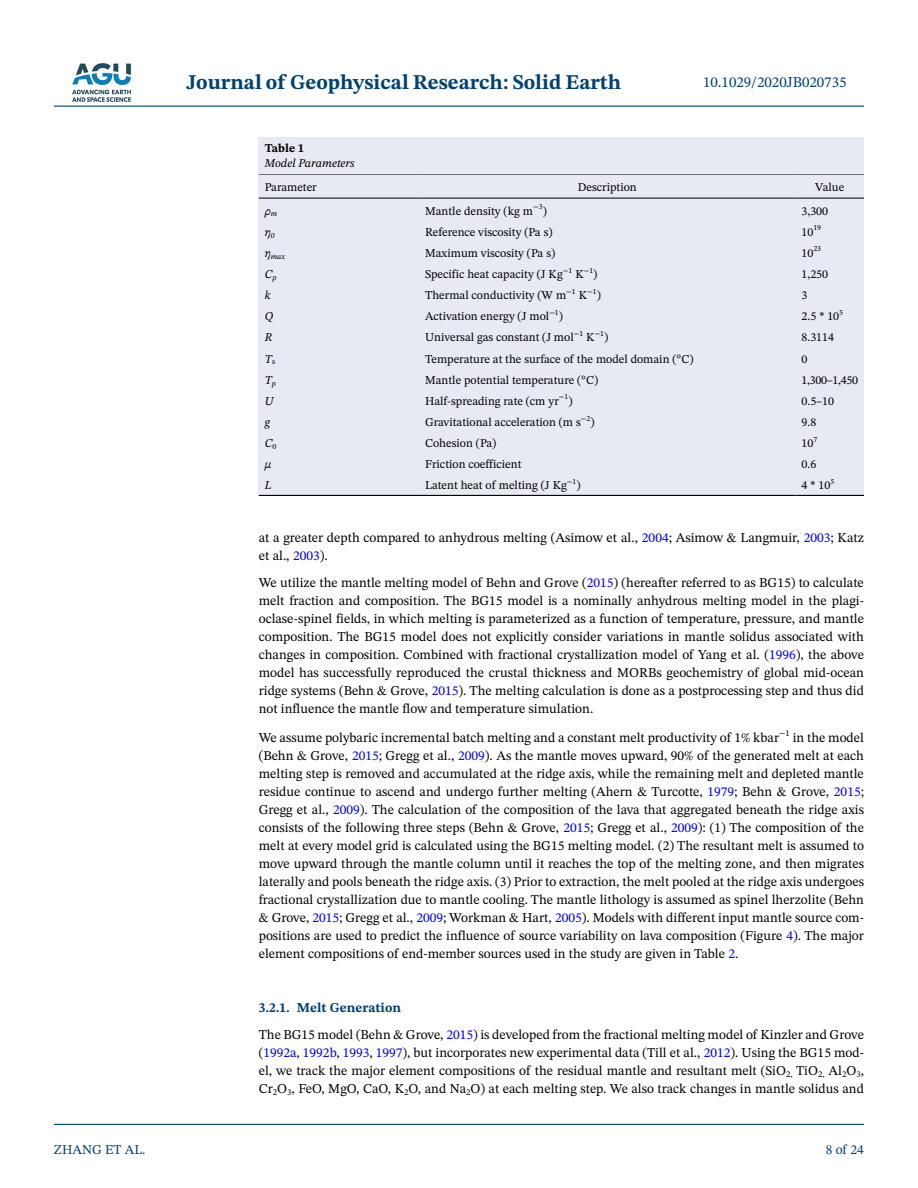
<style>
.page{position:relative;width:918px;height:1188px;background:#fff}
.page>*{position:absolute;margin:0;border:0;box-sizing:border-box;transform-origin:0 0}
.t1{font:700 21px "STIX Two Text";color:#004174}
.t2{font:15px "STIX Two Text";color:#004174}
.t3{font:13.5px/18px "STIX Two Text";color:#000;text-align:justify}
.t4{font:13.5px "STIX Two Text";color:#004174}
.t5{font:12px "STIX Two Text";color:#000}
.t6{font:italic 12px "STIX Two Text";color:#000}
.t7{font:700 12px "STIX Two Text";color:#000}
.t8{font:7.8px "STIX Two Text";color:#000}
.t9{font:italic 7.8px "STIX Two Text";color:#000}
.s1{font-size:12px}
.s2{color:#00f}
.s3{font-weight:700;color:#004174}
</style>
<div class="page">
<hr style="left:54px;top:106px;width:810px;height:1px;background:#004174">
<hr style="left:54px;top:1124px;width:810px;height:1px;background:#004174">
<img style="left:72px;top:63px;width:59px;height:39px">
<div style="left:259px;top:146px;width:605px;height:350px;background:#e7eaf2"></div>
<hr style="left:259px;top:173px;width:160px;height:2px;background:#000">
<hr style="left:259px;top:198px;width:160px;height:1px;background:#000">
<hr style="left:419px;top:173px;width:377px;height:2px;background:#000">
<hr style="left:419px;top:198px;width:377px;height:1px;background:#000">
<hr style="left:796px;top:173px;width:68px;height:2px;background:#000">
<hr style="left:796px;top:198px;width:68px;height:1px;background:#000">
<hr style="left:259px;top:495px;width:160px;height:1px;background:#000">
<hr style="left:419px;top:495px;width:377px;height:1px;background:#000">
<hr style="left:796px;top:495px;width:68px;height:1px;background:#000">
<div style="left:259px;top:137px;width:605px;height:36px;background:#e7eaf2"></div>
<p class="t4" style="left:54px;top:1140px;width:93px">ZHANG ET AL.</p>
<h1 class="t1" style="left:187px;top:67px;width:436px">Journal of Geophysical Research: Solid Earth</h1>
<p class="t7" style="left:265px;top:140px;width:41px">Table 1</p>
<p class="t6" style="left:265px;top:155px;width:91px">Model Parameters</p>
<p class="t2" style="left:703px;top:72px;width:145px">10.1029/2020JB020735</p>
<p class="t5" style="left:265px;top:178px;width:54px">Parameter</p>
<p class="t5" style="left:578px;top:178px;width:61px">Description</p>
<p class="t5" style="left:815px;top:178px;width:31px">Value</p>
<p class="t6" style="left:265px;top:202px;width:14px">ρ<sub>m</sub></p>
<p class="t5" style="left:425px;top:202px;width:123px">Mantle density (kg m<sup>−3</sup>)</p>
<p class="t5" style="left:801px;top:202px;width:28px">3,300</p>
<p class="t6" style="left:265px;top:223px;width:11px">η<sub>0</sub></p>
<p class="t5" style="left:425px;top:223px;width:129px">Reference viscosity (Pa s)</p>
<p class="t5" style="left:802px;top:223px;width:21px">10<sup>19</sup></p>
<p class="t9" style="left:265px;top:250px;width:22px"><sup>η</sup>max</p>
<p class="t5" style="left:425px;top:244px;width:132px">Maximum viscosity (Pa s)</p>
<p class="t5" style="left:802px;top:244px;width:21px">10<sup>23</sup></p>
<p class="t6" style="left:265px;top:265px;width:13px">C<sub>p</sub></p>
<p class="t5" style="left:425px;top:265px;width:174px">Specific heat capacity (J Kg<sup>−1</sup> K<sup>−1</sup>)</p>
<p class="t5" style="left:801px;top:265px;width:28px">1,250</p>
<p class="t6" style="left:265px;top:287px;width:7px">k</p>
<p class="t5" style="left:425px;top:287px;width:177px">Thermal conductivity (W m<sup>−1</sup> K<sup>−1</sup>)</p>
<p class="t5" style="left:801px;top:287px;width:7px">3</p>
<p class="t6" style="left:265px;top:308px;width:10px">Q</p>
<p class="t5" style="left:425px;top:308px;width:139px">Activation energy (J mol<sup>−1</sup>)</p>
<p class="t5" style="left:801px;top:308px;width:43px">2.5 * 10<sup>5</sup></p>
<p class="t6" style="left:265px;top:329px;width:9px">R</p>
<p class="t5" style="left:425px;top:329px;width:150px">Universal gas constant (J mol</p>
<p class="t8" style="left:574px;top:328px;width:11px">−1</p>
<p class="t8" style="left:595px;top:328px;width:11px">−1</p>
<p class="t5" style="left:604px;top:329px;width:6px">)</p>
<p class="t5" style="left:801px;top:329px;width:34px">8.3114</p>
<p class="t5" style="left:586px;top:329px;width:10px">K</p>
<p class="t6" style="left:265px;top:350px;width:12px">T<sub>s</sub></p>
<p class="t5" style="left:425px;top:350px;width:270px">Temperature at the surface of the model domain (°C)</p>
<p class="t5" style="left:802px;top:350px;width:7px">0</p>
<p class="t6" style="left:265px;top:371px;width:13px">T<sub>p</sub></p>
<p class="t5" style="left:425px;top:371px;width:175px">Mantle potential temperature (°C)</p>
<p class="t5" style="left:802px;top:371px;width:58px">1,300–1,450</p>
<p class="t6" style="left:265px;top:392px;width:10px">U</p>
<p class="t5" style="left:425px;top:392px;width:135px">Half-spreading rate (cm yr</p>
<p class="t8" style="left:559px;top:391px;width:11px">−1</p>
<p class="t5" style="left:568px;top:392px;width:6px">)</p>
<p class="t5" style="left:801px;top:392px;width:34px">0.5–10</p>
<p class="t6" style="left:265px;top:413px;width:7px">g</p>
<p class="t5" style="left:425px;top:413px;width:157px">Gravitational acceleration (m s</p>
<p class="t8" style="left:581px;top:412px;width:11px">−2</p>
<p class="t5" style="left:590px;top:413px;width:6px">)</p>
<p class="t5" style="left:801px;top:413px;width:16px">9.8</p>
<p class="t6" style="left:265px;top:435px;width:13px">C<sub>0</sub></p>
<p class="t5" style="left:425px;top:435px;width:73px">Cohesion (Pa)</p>
<p class="t5" style="left:802px;top:435px;width:13px">10</p>
<p class="t8" style="left:813px;top:434px;width:5px">7</p>
<p class="t6" style="left:265px;top:456px;width:8px">μ</p>
<p class="t5" style="left:425px;top:456px;width:98px">Friction coefficient</p>
<p class="t5" style="left:802px;top:456px;width:16px">0.6</p>
<p class="t6" style="left:265px;top:477px;width:8px">L</p>
<p class="t5" style="left:425px;top:477px;width:143px">Latent heat of melting (J Kg</p>
<p class="t8" style="left:567px;top:476px;width:15px">−1<span class="s1">)</span></p>
<p class="t5" style="left:801px;top:477px;width:34px">4 * 10<sup>5</sup></p>
<p class="t3" style="left:259px;top:529px;width:607px">at a greater depth compared to anhydrous melting (Asimow et al., <span class="s2">2004</span>; Asimow &amp; Langmuir, <span class="s2">2003</span>; Katz et al., <span class="s2">2003</span>).</p>
<p class="t3" style="left:259px;top:574px;width:607px">We utilize the mantle melting model of Behn and Grove (<span class="s2">2015</span>) (hereafter referred to as BG15) to calculate melt fraction and composition. The BG15 model is a nominally anhydrous melting model in the plagi&shy;oclase-spinel fields, in which melting is parameterized as a function of temperature, pressure, and mantle composition. The BG15 model does not explicitly consider variations in mantle solidus associated with changes in composition. Combined with fractional crystallization model of Yang et al. (<span class="s2">1996</span>), the above model has successfully reproduced the crustal thickness and MORBs geochemistry of global mid-ocean ridge systems (Behn &amp; Grove, <span class="s2">2015</span>). The melting calculation is done as a postprocessing step and thus did not influence the mantle flow and temperature simulation.</p>
<p class="t3" style="left:259px;top:728px;width:607px">We assume polybaric incremental batch melting and a constant melt productivity of 1% kbar<sup>−1</sup> in the model (Behn &amp; Grove, <span class="s2">2015</span>; Gregg et al., <span class="s2">2009</span>). As the mantle moves upward, 90% of the generated melt at each melting step is removed and accumulated at the ridge axis, while the remaining melt and depleted mantle residue continue to ascend and undergo further melting (Ahern &amp; Turcotte, <span class="s2">1979</span>; Behn &amp; Grove, <span class="s2">2015</span>; Gregg et al., <span class="s2">2009</span>). The calculation of the composition of the lava that aggregated beneath the ridge axis consists of the following three steps (Behn &amp; Grove, <span class="s2">2015</span>; Gregg et al., <span class="s2">2009</span>): (1) The composition of the melt at every model grid is calculated using the BG15 melting model. (2) The resultant melt is assumed to move upward through the mantle column until it reaches the top of the melting zone, and then migrates laterally and pools beneath the ridge axis. (3) Prior to extraction, the melt pooled at the ridge axis undergoes fractional crystallization due to mantle cooling. The mantle lithology is assumed as spinel lherzolite (Behn &amp; Grove, <span class="s2">2015</span>; Gregg et al., <span class="s2">2009</span>; Workman &amp; Hart, <span class="s2">2005</span>). Models with different input mantle source com&shy;positions are used to predict the influence of source variability on lava composition (Figure <span class="s2">4</span>). The major element compositions of end-member sources used in the study are given in Table <span class="s2">2</span>.</p>
<p class="t3" style="left:259px;top:994px;width:607px;line-height:27px"><span class="s3">3.2.1. Melt Generation<br></span>The BG15 model (Behn &amp; Grove, <span class="s2">2015</span>) is developed from the fractional melting model of Kinzler and Grove</p>
<p class="t3" style="left:259px;top:1043px;width:607px">(<span class="s2">1992a</span>, <span class="s2">1992b</span>, <span class="s2">1993</span>, <span class="s2">1997</span>), but incorporates new experimental data (Till et al., <span class="s2">2012</span>). Using the BG15 mod&shy;el, we track the major element compositions of the residual mantle and resultant melt (SiO<sub>2,</sub> TiO<sub>2,</sub> Al<sub>2</sub>O<sub>3</sub>, Cr<sub>2</sub>O<sub>3</sub>, FeO, MgO, CaO, K<sub>2</sub>O, and Na<sub>2</sub>O) at each melting step. We also track changes in mantle solidus and</p>
<p class="t4" style="left:826px;top:1140px;width:40px">8 of 24</p>
</div>
